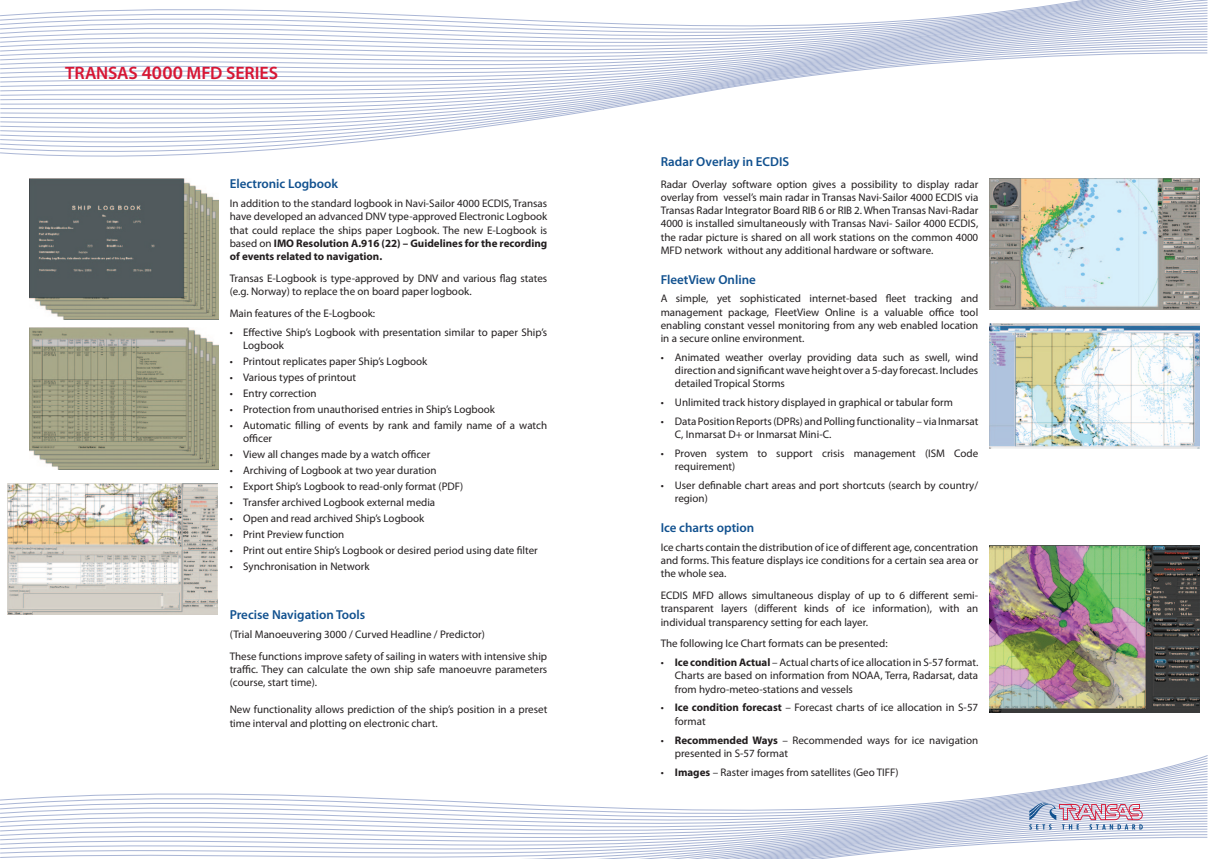
<style>
.page{position:relative;width:1208px;height:859px;background:#fff}
.page>*{position:absolute;margin:0;border:0;box-sizing:border-box;transform-origin:0 0}
.t1{font:600 18px "Myriad Pro";letter-spacing:-.005em;color:#d71634}
.t2{font:600 13px "Myriad Pro";color:#11518f}
.t3{font:11px/13.2px "Myriad Pro";color:#231f20}
.s1{font-size:19px}
.s2{font-weight:700}
</style>
<div class="page">
<svg style="left:0;top:67px;width:604px;height:90px"></svg>
<svg style="left:0;top:9px;width:604px;height:58px"></svg>
<svg style="left:1070px;top:0;width:138px;height:2px"></svg>
<svg style="left:1051px;top:2px;width:157px;height:3px"></svg>
<svg style="left:1038px;top:5px;width:170px;height:2px"></svg>
<svg style="left:1013px;top:7px;width:195px;height:3px"></svg>
<svg style="left:989px;top:10px;width:219px;height:3px"></svg>
<svg style="left:969px;top:13px;width:239px;height:2px"></svg>
<svg style="left:936px;top:15px;width:272px;height:3px"></svg>
<svg style="left:895px;top:18px;width:313px;height:3px"></svg>
<svg style="left:604px;top:21px;width:604px;height:2px"></svg>
<svg style="left:604px;top:23px;width:604px;height:3px"></svg>
<svg style="left:604px;top:26px;width:604px;height:3px"></svg>
<svg style="left:604px;top:29px;width:604px;height:2px"></svg>
<svg style="left:604px;top:31px;width:604px;height:3px"></svg>
<svg style="left:604px;top:34px;width:604px;height:20px"></svg>
<svg style="left:604px;top:36px;width:603px;height:3px"></svg>
<svg style="left:604px;top:39px;width:603px;height:3px"></svg>
<svg style="left:604px;top:42px;width:603px;height:2px"></svg>
<svg style="left:604px;top:44px;width:603px;height:3px"></svg>
<svg style="left:604px;top:47px;width:603px;height:3px"></svg>
<svg style="left:604px;top:52px;width:603px;height:58px"></svg>
<svg style="left:1118px;top:775px;width:90px;height:3px"></svg>
<svg style="left:1101px;top:778px;width:107px;height:3px"></svg>
<svg style="left:1090px;top:781px;width:118px;height:2px"></svg>
<svg style="left:1073px;top:783px;width:135px;height:3px"></svg>
<svg style="left:1053px;top:786px;width:155px;height:3px"></svg>
<svg style="left:1040px;top:789px;width:168px;height:2px"></svg>
<svg style="left:0;top:791px;width:1208px;height:68px"></svg>
<img style="left:8px;top:483px;width:209px;height:131px">
<img style="left:989px;top:179px;width:210px;height:131px">
<img style="left:29px;top:179px;width:190px;height:141px">
<img style="left:29px;top:328px;width:190px;height:141px">
<img style="left:989px;top:545px;width:210px;height:168px">
<img style="left:989px;top:324px;width:210px;height:125px">
<h1 class="t1" style="left:65px;top:62px;width:198px">Trans as <span class="s1">4000</span> MFD series</h1>
<p class="t2" style="left:230px;top:176px;width:110px">Electronic Logbook</p>
<p class="t3" style="left:230px;top:197px;width:319px;text-align:justify">In addition to the standard logbook in Navi-Sailor 4000 ECDIS, Transas have developed an advanced DNV type-approved Electronic Logbook that could replace the ships paper Logbook. The new E-Logbook is based on <span class="s2">IMO Resolution A.916 (22) – Guidelines for the recording of events related to navigation.</span></p>
<p class="t3" style="left:230px;top:271px;width:319px">Transas E-Logbook is type-approved by DNV and various flag states (e.g. Norway) to replace the on board paper logbook.</p>
<p class="t3" style="left:230px;top:306px;width:147px">Main features of the E-Logbook:</p>
<p class="t3" style="left:243px;top:325px;width:305px;text-indent:-13px">• Effective Ship’s Logbook with presentation similar to paper Ship’s<br>Logbook</p>
<p class="t3" style="left:230px;top:354px;width:199px">• Printout replicates paper Ship’s Logbook</p>
<p class="t3" style="left:230px;top:370px;width:128px">• Various types of printout</p>
<p class="t3" style="left:230px;top:386px;width:88px">• Entry correction</p>
<p class="t3" style="left:230px;top:402px;width:267px">• Protection from unauthorised entries in Ship’s Logbook</p>
<p class="t3" style="left:243px;top:418px;width:305px;text-indent:-13px">• Automatic filling of events by rank and family name of a watch officer</p>
<p class="t3" style="left:230px;top:448px;width:202px">• View all changes made by a watch officer</p>
<p class="t3" style="left:230px;top:464px;width:208px">• Archiving of Logbook at two year duration</p>
<p class="t3" style="left:230px;top:480px;width:235px">• Export Ship’s Logbook to read-only format (PDF)</p>
<p class="t3" style="left:230px;top:496px;width:207px">• Transfer archived Logbook external media</p>
<p class="t3" style="left:230px;top:512px;width:196px">• Open and read archived Ship’s Logbook</p>
<p class="t3" style="left:230px;top:528px;width:116px">• Print Preview function</p>
<p class="t3" style="left:230px;top:544px;width:310px">• Print out entire Ship’s Logbook or desired period using date filter</p>
<p class="t3" style="left:230px;top:560px;width:141px">• Synchronisation in Network</p>
<p class="t2" style="left:230px;top:606px;width:137px">Precise Navigation Tools</p>
<p class="t3" style="left:230px;top:623px;width:319px;line-height:21.7px">(Trial Manoeuvering 3000 / Curved Headline / Predictor)<br>These functions improve safety of sailing in waters with intensive ship</p>
<p class="t3" style="left:230px;top:662px;width:319px">traffic. They can calculate the own ship safe manoeuvre parameters (course, start time).</p>
<p class="t3" style="left:230px;top:703px;width:319px">New functionality allows prediction of the ship’s position in a preset time interval and plotting on electronic chart.</p>
<p class="t2" style="left:660px;top:153px;width:130px">Radar Overlay in ECDIS</p>
<p class="t3" style="left:660px;top:177px;width:319px;text-align:justify">Radar Overlay software option gives a possibility to display radar overlay from vessel’s main radar in Transas Navi-Sailor 4000 ECDIS via Transas Radar Integrator Board RIB 6 or RIB 2. When Transas Navi-Radar 4000 is installed simultaneously with Transas Navi- Sailor 4000 ECDIS, the radar picture is shared on all work stations on the common 4000<br>MFD network without any additional hardware or software.</p>
<p class="t2" style="left:660px;top:271px;width:97px">FleetView Online</p>
<p class="t3" style="left:660px;top:292px;width:319px;text-align:justify">A simple, yet sophisticated internet-based fleet tracking and management package, FleetView Online is a valuable office tool enabling constant vessel monitoring from any web enabled location in a secure online environment.</p>
<p class="t3" style="left:675px;top:350px;width:305px;text-align:justify;text-indent:-14px">• Animated weather overlay providing data such as swell, wind direction and significant wave height over a 5-day forecast. Includes detailed Tropical Storms</p>
<p class="t3" style="left:660px;top:396px;width:294px">• Unlimited track history displayed in graphical or tabular form</p>
<p class="t3" style="left:675px;top:415px;width:305px;text-indent:-14px">• Data Position Reports (DPRs) and Polling functionality – via Inmarsat<br>C, Inmarsat D+ or Inmarsat Mini-C.</p>
<p class="t3" style="left:675px;top:447px;width:305px;text-indent:-14px">• Proven system to support crisis management (ISM Code requirement)</p>
<p class="t3" style="left:675px;top:479px;width:305px;text-indent:-14px">• User definable chart areas and port shortcuts (search by country/ region)</p>
<p class="t2" style="left:660px;top:520px;width:95px">Ice charts option</p>
<p class="t3" style="left:660px;top:541px;width:319px;text-align:justify">Ice charts contain the distribution of ice of different age, concentration and forms. This feature displays ice conditions for a certain sea area or the whole sea.</p>
<p class="t3" style="left:660px;top:589px;width:319px;text-align:justify">ECDIS MFD allows simultaneous display of up to 6 different semi&shy;transparent layers (different kinds of ice information), with an individual transparency setting for each layer.</p>
<p class="t3" style="left:660px;top:637px;width:228px">The following Ice Chart formats can be presented:</p>
<p class="t3" style="left:675px;top:656px;width:305px;text-align:justify;text-indent:-14px">• <span class="s2">Ice condition Actual</span> – Actual charts of ice allocation in S-57 format.<br>Charts are based on information from NOAA, Terra, Radarsat, data from hydro-meteo-stations and vessels</p>
<p class="t3" style="left:675px;top:701px;width:305px;text-indent:-14px">• <span class="s2">Ice condition forecast</span> – Forecast charts of ice allocation in S-57 format</p>
<p class="t3" style="left:675px;top:733px;width:305px;text-indent:-14px">• <span class="s2">Recommended Ways</span> – Recommended ways for ice navigation presented in S-57 format</p>
<p class="t3" style="left:660px;top:765px;width:239px">• <span class="s2">Images</span> – Raster images from satellites (Geo TIFF)</p>
</div>
